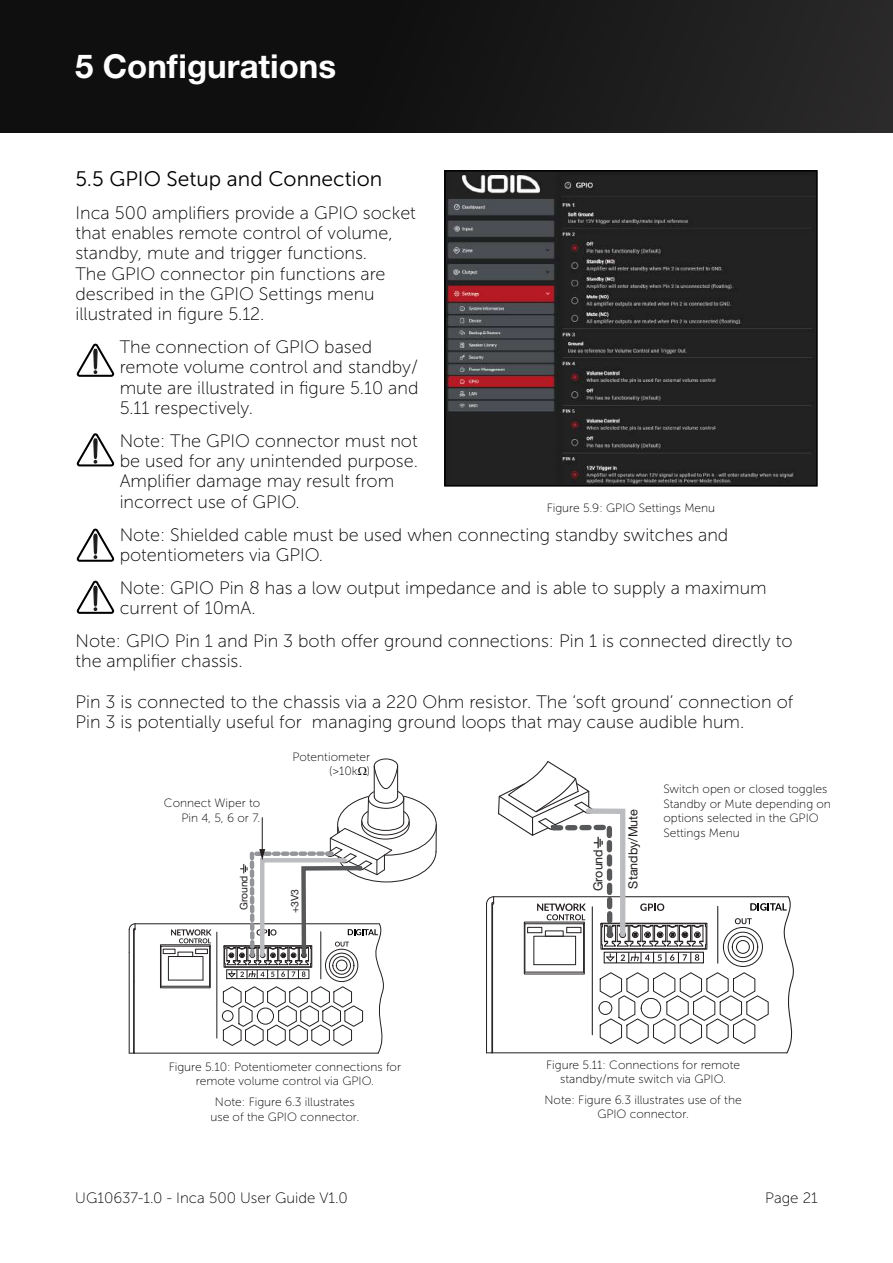
<style>
.page{position:relative;width:893px;height:1263px;background:#fff}
.page>*{position:absolute;margin:0;border:0;box-sizing:border-box;transform-origin:0 0}
.t1{font:700 33px "Helvetica Neue LT Pro";color:#fff}
.t2{font:21px "Museo Sans 300";color:#000}
.t3{font:18px/20.2px "Museo Sans 100";color:#000}
.t4{font:15px "Museo Sans 100";color:#000}
.t5{font:12.6px "Helvetica Neue LT Std";color:#231f20}
.t6{font:12px/14.4px "Museo Sans 100";color:#000;text-align:center}
.t7{font:10.35px "Helvetica Neue LT Std";color:#231f20}
</style>
<div class="page">
<img style="left:0;top:0;width:893px;height:133px">
<svg style="left:486px;top:761px;width:308px;height:293px"></svg>
<div style="left:513px;top:982px;width:74px;height:68px;background:#fff"></div>
<svg style="left:76px;top:343px;width:39px;height:34px"></svg>
<svg style="left:76px;top:433px;width:39px;height:34px"></svg>
<svg style="left:76px;top:528px;width:39px;height:34px"></svg>
<svg style="left:76px;top:580px;width:39px;height:34px"></svg>
<img style="left:447px;top:173px;width:368px;height:311px">
<div style="left:444px;top:170px;width:374px;height:317px;border:2px solid #000"></div>
<svg style="left:129px;top:758px;width:308px;height:296px"></svg>
<h1 class="t1" style="left:75px;top:45px;width:262px">5 Configurations</h1>
<p class="t2" style="left:75px;top:167px;width:308px">5.5 GPIO Setup and Connection</p>
<p class="t3" style="left:75px;top:203px;width:342px">Inca 500 amplifiers provide a GPIO socket that enables remote control of volume, standby, mute and trigger functions.<br>The GPIO connector pin functions are described in the GPIO Settings menu illustrated in figure 5.12.</p>
<p class="t3" style="left:120px;top:337px;width:300px">The connection of GPIO based remote volume control and standby/ mute are illustrated in figure 5.10 and<br>5.11 respectively.</p>
<p class="t3" style="left:120px;top:431px;width:300px">Note: The GPIO connector must not be used for any unintended purpose.<br>Amplifier damage may result from incorrect use of GPIO.</p>
<p class="t3" style="left:120px;top:525px;width:610px">Note: Shielded cable must be used when connecting standby switches and potentiometers via GPIO.</p>
<p class="t3" style="left:120px;top:578px;width:648px">Note: GPIO Pin 8 has a low output impedance and is able to supply a maximum current of 10mA.</p>
<p class="t3" style="left:75px;top:631px;width:719px">Note: GPIO Pin 1 and Pin 3 both offer ground connections: Pin 1 is connected directly to the amplifier chassis.</p>
<p class="t3" style="left:75px;top:692px;width:719px">Pin 3 is connected to the chassis via a 220 Ohm resistor. The ‘soft ground’ connection of<br>Pin 3 is potentially useful for managing ground loops that may cause audible hum.</p>
<p class="t6" style="left:547px;top:501px;width:170px">Figure 5.9: GPIO Settings Menu</p>
<p class="t6" style="left:164px;top:796px;width:98px;text-align:right">Connect Wiper to<br>Pin 4, 5, 6 or 7.</p>
<p class="t7" style="left:237px;top:910px;width:36px;rotate:-90deg">Ground</p>
<p class="t6" style="left:292px;top:749px;width:79px;text-align:right">Potentiometer (&gt;10k )</p>
<p class="t7" style="left:289px;top:913px;width:26px;rotate:-90deg">+3V3</p>
<p class="t6" style="left:169px;top:1060px;width:234px">Figure 5.10: Potentiometer connections for remote volume control via GPIO.</p>
<p class="t6" style="left:210px;top:1095px;width:150px">Note: Figure 6.3 illustrates use of the GPIO connector.</p>
<p class="t5" style="left:590px;top:891px;width:44px;rotate:-90deg">Ground</p>
<p class="t5" style="left:625px;top:888px;width:81px;rotate:-90deg">Standby/Mute</p>
<p class="t6" style="left:663px;top:782px;width:169px;text-align:left">Switch open or closed toggles<br>Standby or Mute depending on options selected in the GPIO<br>Settings Menu</p>
<p class="t6" style="left:546px;top:1058px;width:195px">Figure 5.11: Connections for remote standby/mute switch via GPIO.</p>
<p class="t6" style="left:545px;top:1093px;width:199px">Note: Figure 6.3 illustrates use of the<br>GPIO connector.</p>
<p class="t4" style="left:75px;top:1190px;width:274px">UG10637-1.0 - Inca 500 User Guide V1.0</p>
<p class="t4" style="left:765px;top:1190px;width:54px">Page 21</p>
</div>
